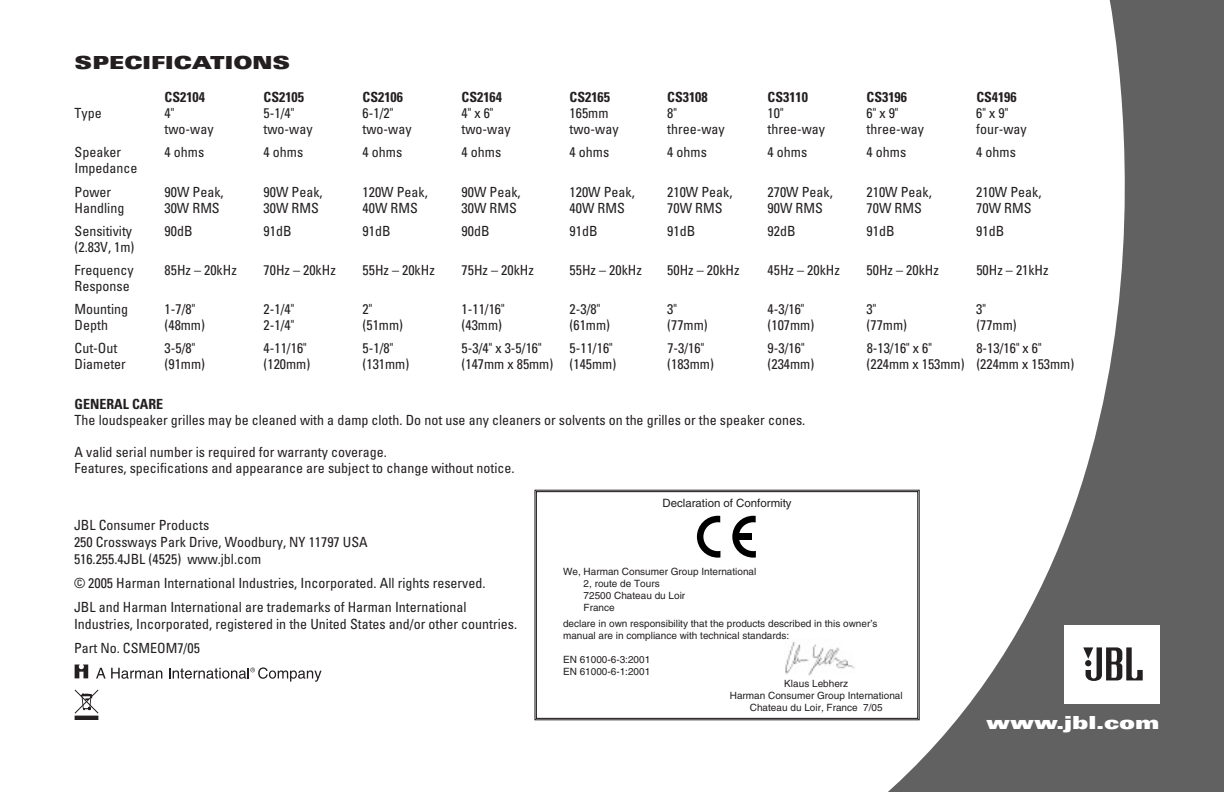
<style>
.page{position:relative;width:1224px;height:792px;background:#fff}
.page>*{position:absolute;margin:0;border:0;box-sizing:border-box;transform-origin:0 0}
.t1{font:900 expanded 18px "Univers";color:#231f20}
.t2{font:900 expanded 18px "Univers";color:#fff}
.t3{font:condensed 14px/23.2px "Univers";color:#231f20}
.t4{font:700 condensed 14px "Univers";color:#231f20}
.t5{font:11.4px "Helvetica";color:#231f20}
.t6{font:10px/12px "Helvetica";color:#231f20}
</style>
<div class="page">
<img style="left:859px;top:0;width:365px;height:792px">
<div style="left:1064px;top:625px;width:95px;height:78px;background:#fff"></div>
<svg style="left:1083px;top:647px;width:60px;height:34px"></svg>
<div style="left:536px;top:491px;width:382px;height:228px;border:1px solid #231f20"></div>
<svg style="left:697px;top:516px;width:23px;height:42px"></svg>
<svg style="left:732px;top:516px;width:24px;height:42px"></svg>
<div style="left:737px;top:533px;width:15px;height:7px;background:#000"></div>
<img style="left:785px;top:642px;width:70px;height:34px">
<svg style="left:75px;top:665px;width:13px;height:13px"></svg>
<svg style="left:96px;top:668px;width:66px;height:11px"></svg>
<svg style="left:169px;top:667px;width:153px;height:15px"></svg>
<div style="left:75px;top:716px;width:23px;height:4px;border:1px solid #231f20"></div>
<svg style="left:75px;top:690px;width:23px;height:24px"></svg>
<p class="t1" style="left:75px;top:56px;width:217px">SPECIFICATIONS</p>
<p class="t4" style="left:165px;top:92px;width:42px">CS2104</p>
<p class="t4" style="left:264px;top:92px;width:42px">CS2105</p>
<p class="t4" style="left:363px;top:92px;width:42px">CS2106</p>
<p class="t4" style="left:462px;top:92px;width:42px">CS2164</p>
<p class="t4" style="left:570px;top:92px;width:42px">CS2165</p>
<p class="t4" style="left:667px;top:92px;width:42px">CS3108</p>
<p class="t4" style="left:768px;top:92px;width:42px">CS3110</p>
<p class="t4" style="left:867px;top:92px;width:42px">CS3196</p>
<p class="t4" style="left:976px;top:92px;width:42px">CS4196</p>
<p class="t3" style="left:75px;top:103px;width:29px">Type</p>
<p class="t3" style="left:165px;top:103px;width:11px">4"</p>
<p class="t3" style="left:264px;top:103px;width:32px">5-1/4"</p>
<p class="t3" style="left:363px;top:103px;width:32px">6-1/2"</p>
<p class="t3" style="left:462px;top:103px;width:33px">4" x 6"</p>
<p class="t3" style="left:570px;top:103px;width:40px">165mm</p>
<p class="t3" style="left:667px;top:103px;width:11px">8"</p>
<p class="t3" style="left:768px;top:103px;width:17px">10"</p>
<p class="t3" style="left:867px;top:103px;width:33px">6" x 9"</p>
<p class="t3" style="left:976px;top:103px;width:33px">6" x 9"</p>
<p class="t3" style="left:165px;top:119px;width:50px">two-way</p>
<p class="t3" style="left:264px;top:119px;width:50px">two-way</p>
<p class="t3" style="left:363px;top:119px;width:50px">two-way</p>
<p class="t3" style="left:462px;top:119px;width:50px">two-way</p>
<p class="t3" style="left:570px;top:119px;width:50px">two-way</p>
<p class="t3" style="left:667px;top:119px;width:59px">three-way</p>
<p class="t3" style="left:768px;top:119px;width:59px">three-way</p>
<p class="t3" style="left:867px;top:119px;width:59px">three-way</p>
<p class="t3" style="left:976px;top:119px;width:52px">four-way</p>
<p class="t3" style="left:75px;top:142px;width:48px">Speaker</p>
<p class="t3" style="left:165px;top:142px;width:41px">4 ohms</p>
<p class="t3" style="left:264px;top:142px;width:41px">4 ohms</p>
<p class="t3" style="left:363px;top:142px;width:41px">4 ohms</p>
<p class="t3" style="left:462px;top:142px;width:41px">4 ohms</p>
<p class="t3" style="left:570px;top:142px;width:41px">4 ohms</p>
<p class="t3" style="left:667px;top:142px;width:41px">4 ohms</p>
<p class="t3" style="left:768px;top:142px;width:41px">4 ohms</p>
<p class="t3" style="left:867px;top:142px;width:41px">4 ohms</p>
<p class="t3" style="left:976px;top:142px;width:41px">4 ohms</p>
<p class="t3" style="left:75px;top:158px;width:64px">Impedance<br>Power</p>
<p class="t3" style="left:165px;top:181px;width:61px">90W Peak,</p>
<p class="t3" style="left:264px;top:181px;width:61px">90W Peak,</p>
<p class="t3" style="left:363px;top:181px;width:67px">120W Peak,</p>
<p class="t3" style="left:462px;top:181px;width:61px">90W Peak,</p>
<p class="t3" style="left:570px;top:181px;width:67px">120W Peak,</p>
<p class="t3" style="left:667px;top:181px;width:67px">210W Peak,</p>
<p class="t3" style="left:768px;top:181px;width:67px">270W Peak,</p>
<p class="t3" style="left:867px;top:181px;width:67px">210W Peak,</p>
<p class="t3" style="left:976px;top:181px;width:67px">210W Peak,</p>
<p class="t3" style="left:75px;top:197px;width:51px">Handling</p>
<p class="t3" style="left:165px;top:197px;width:57px">30W RMS</p>
<p class="t3" style="left:264px;top:197px;width:57px">30W RMS</p>
<p class="t3" style="left:363px;top:197px;width:57px">40W RMS</p>
<p class="t3" style="left:462px;top:197px;width:57px">30W RMS</p>
<p class="t3" style="left:570px;top:197px;width:57px">40W RMS</p>
<p class="t3" style="left:667px;top:197px;width:57px">70W RMS</p>
<p class="t3" style="left:768px;top:197px;width:57px">90W RMS</p>
<p class="t3" style="left:867px;top:197px;width:57px">70W RMS</p>
<p class="t3" style="left:976px;top:197px;width:57px">70W RMS</p>
<p class="t3" style="left:75px;top:220px;width:59px">Sensitivity</p>
<p class="t3" style="left:165px;top:220px;width:29px">90dB</p>
<p class="t3" style="left:264px;top:220px;width:29px">91dB</p>
<p class="t3" style="left:363px;top:220px;width:29px">91dB</p>
<p class="t3" style="left:462px;top:220px;width:29px">90dB</p>
<p class="t3" style="left:570px;top:220px;width:29px">91dB</p>
<p class="t3" style="left:667px;top:220px;width:29px">91dB</p>
<p class="t3" style="left:768px;top:220px;width:29px">92dB</p>
<p class="t3" style="left:867px;top:220px;width:29px">91dB</p>
<p class="t3" style="left:976px;top:220px;width:29px">91dB</p>
<p class="t3" style="left:75px;top:236px;width:61px">(2.83V, 1m)<br>Frequency</p>
<p class="t3" style="left:165px;top:259px;width:74px">85Hz – 20kHz</p>
<p class="t3" style="left:264px;top:259px;width:74px">70Hz – 20kHz</p>
<p class="t3" style="left:363px;top:259px;width:74px">55Hz – 20kHz</p>
<p class="t3" style="left:462px;top:259px;width:74px">75Hz – 20kHz</p>
<p class="t3" style="left:570px;top:259px;width:74px">55Hz – 20kHz</p>
<p class="t3" style="left:667px;top:259px;width:74px">50Hz – 20kHz</p>
<p class="t3" style="left:768px;top:259px;width:74px">45Hz – 20kHz</p>
<p class="t3" style="left:867px;top:259px;width:74px">50Hz – 20kHz</p>
<p class="t3" style="left:976px;top:259px;width:74px">50Hz – 21kHz</p>
<p class="t3" style="left:75px;top:275px;width:57px">Response<br>Mounting</p>
<p class="t3" style="left:165px;top:299px;width:32px">1-7/8"</p>
<p class="t3" style="left:264px;top:299px;width:32px">2-1/4"</p>
<p class="t3" style="left:363px;top:299px;width:11px">2"</p>
<p class="t3" style="left:462px;top:299px;width:45px">1-11/16"</p>
<p class="t3" style="left:570px;top:299px;width:32px">2-3/8"</p>
<p class="t3" style="left:667px;top:299px;width:11px">3"</p>
<p class="t3" style="left:768px;top:299px;width:38px">4-3/16"</p>
<p class="t3" style="left:867px;top:299px;width:11px">3"</p>
<p class="t3" style="left:976px;top:299px;width:11px">3"</p>
<p class="t3" style="left:75px;top:315px;width:35px">Depth</p>
<p class="t3" style="left:165px;top:315px;width:42px">(48mm)</p>
<p class="t3" style="left:264px;top:315px;width:32px">2-1/4"</p>
<p class="t3" style="left:363px;top:315px;width:42px">(51mm)</p>
<p class="t3" style="left:462px;top:315px;width:42px">(43mm)</p>
<p class="t3" style="left:570px;top:315px;width:42px">(61mm)</p>
<p class="t3" style="left:667px;top:315px;width:42px">(77mm)</p>
<p class="t3" style="left:768px;top:315px;width:48px">(107mm)</p>
<p class="t3" style="left:867px;top:315px;width:42px">(77mm)</p>
<p class="t3" style="left:976px;top:315px;width:42px">(77mm)</p>
<p class="t3" style="left:75px;top:338px;width:44px">Cut-Out</p>
<p class="t3" style="left:165px;top:338px;width:32px">3-5/8"</p>
<p class="t3" style="left:264px;top:338px;width:45px">4-11/16"</p>
<p class="t3" style="left:363px;top:338px;width:32px">5-1/8"</p>
<p class="t3" style="left:462px;top:338px;width:82px">5-3/4" x 3-5/16"</p>
<p class="t3" style="left:570px;top:338px;width:45px">5-11/16"</p>
<p class="t3" style="left:667px;top:338px;width:38px">7-3/16"</p>
<p class="t3" style="left:768px;top:338px;width:38px">9-3/16"</p>
<p class="t3" style="left:867px;top:338px;width:67px">8-13/16" x 6"</p>
<p class="t3" style="left:976px;top:338px;width:67px">8-13/16" x 6"</p>
<p class="t3" style="left:75px;top:354px;width:53px">Diameter</p>
<p class="t3" style="left:165px;top:354px;width:42px">(91mm)</p>
<p class="t3" style="left:264px;top:354px;width:48px">(120mm)</p>
<p class="t3" style="left:363px;top:354px;width:48px">(131mm)</p>
<p class="t3" style="left:462px;top:354px;width:156px">(147mm x 85mm) (145mm)</p>
<p class="t3" style="left:667px;top:354px;width:48px">(183mm)</p>
<p class="t3" style="left:768px;top:354px;width:48px">(234mm)</p>
<p class="t3" style="left:867px;top:354px;width:209px">(224mm x 153mm) (224mm x 153mm)</p>
<p class="t4" style="left:75px;top:398px;width:90px">GENERAL CARE</p>
<p class="t3" style="left:75px;top:409px;width:732px">The loudspeaker grilles may be cleaned with a damp cloth. Do not use any cleaners or solvents on the grilles or the speaker cones.</p>
<p class="t3" style="left:75px;top:445px;width:442px;line-height:16px">A valid serial number is required for warranty coverage.<br>Features, specifications and appearance are subject to change without notice.</p>
<p class="t3" style="left:74px;top:518px;width:295px;line-height:16.8px">JBL Consumer Products<br>250 Crossways Park Drive, Woodbury, NY 11797 USA<br>516.255.4JBL (4525) www.jbl.com</p>
<p class="t3" style="left:74px;top:572px;width:413px;line-height:24px">© 2005 Harman International Industries, Incorporated. All rights reserved.<br>JBL and Harman International are trademarks of Harman International</p>
<p class="t3" style="left:74px;top:613px;width:445px;line-height:24px">Industries, Incorporated, registered in the United States and/or other countries.<br>Part No. CSMEOM7/05</p>
<p class="t5" style="left:663px;top:498px;width:131px">Declaration of Conformity</p>
<p class="t6" style="left:584px;top:566px;width:174px;text-indent:-20px">We, Harman Consumer Group International<br>2, route de Tours<br>72500 Chateau du Loir<br>France</p>
<p class="t6" style="left:563px;top:618px;width:316px">declare in own responsibility that the products described in this owner’s manual are in compliance with technical standards:</p>
<p class="t6" style="left:563px;top:654px;width:89px">EN 61000-6-3:2001<br>EN 61000-6-1:2001</p>
<p class="t6" style="left:730px;top:678px;width:174px;text-align:center">Klaus Lebherz<br>Harman Consumer Group International<br>Chateau du Loir, France 7/05</p>
<p class="t2" style="left:986px;top:716px;width:175px">www.jbl.com</p>
</div>
